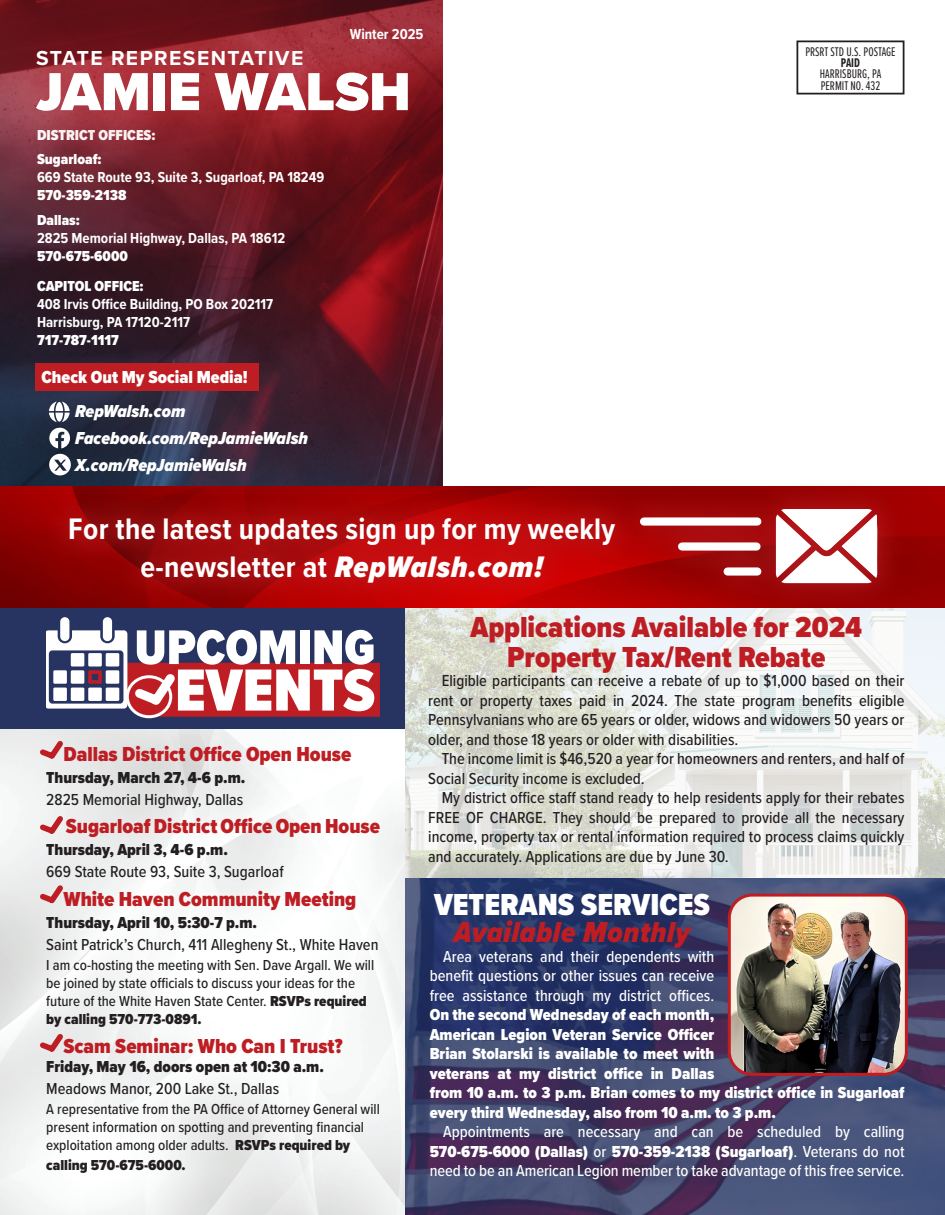
<style>
.page{position:relative;width:945px;height:1215px;background:#fff}
.page>*{position:absolute;margin:0;border:0;box-sizing:border-box;transform-origin:0 0}
.t1{font:900 61.5px "Proxima Nova Cond";color:#fff}
.t2{font:900 55.5px "Proxima Nova";color:#fff}
.t3{font:900 50.4px "Proxima Nova Cond";color:#fff}
.t4{font:900 31.5px "Proxima Nova Cond";color:#fff}
.t5{font:700 30.75px/37.7px "Proxima Nova Cond";letter-spacing:.01em;color:#fff;text-align:center}
.t6{font:900 30px/30px "Proxima Nova Cond";color:#be1e23;text-align:center}
.t7{font:italic 900 30px "Proxima Nova Cond";letter-spacing:.02em;color:#be1e23}
.t8{font:900 21px "Proxima Nova Cond";color:#be1e23}
.t9{font:700 21px "Proxima Nova";letter-spacing:.07em;color:#fff}
.t10{font:italic 900 18px "Proxima Nova Cond";color:#fff}
.t11{font:900 18px "Proxima Nova Cond";color:#fff}
.t12{font:500 16.5px/19.5px "Proxima Nova Cond";color:#231f20;text-align:justify}
.t13{font:900 16.5px/19.5px "Proxima Nova Cond";color:#fff}
.t14{font:500 16.5px/19.5px "Proxima Nova Cond";letter-spacing:-.005em;color:#fff;text-align:justify}
.t15{font:900 16.5px "Proxima Nova Cond";color:#231f20}
.t16{font:500 15px/18px "Proxima Nova Cond";color:#231f20}
.t17{font:700 15px/18px "Proxima Nova Cond";color:#fff}
.t18{font:900 15px "Proxima Nova Cond";color:#231f20}
.t19{font:900 15px "Proxima Nova Cond";color:#fff}
.Body_text{font:13.05px "Proxima Nova Ex Cn";color:#231f20;scale:.95 1}
.Body_text-2{font:700 13.05px "Proxima Nova Ex Cn";color:#231f20;scale:.95 1}
.s1{font-weight:900}
.s2{font-weight:900;font-style:italic}
.s3{font-weight:500}
</style>
<div class="page">
<img style="left:405px;top:608px;width:540px;height:270px">
<svg style="left:405px;top:878px;width:540px;height:337px"></svg>
<div style="left:0;top:607px;width:405px;height:123px;background:#273462"></div>
<img style="left:0;top:0;width:442px;height:486px">
<img style="left:0;top:486px;width:945px;height:122px">
<div style="left:41px;top:489px;width:602px;height:121px;background:#be1e23;opacity:.75"></div>
<div style="left:796px;top:41px;width:108px;height:54px;border:2px solid #231f20"></div>
<div style="left:0;top:6px;width:453px;height:150px;background:#be1e23;opacity:.75"></div>
<div style="left:401px;top:864px;width:532px;height:342px;background:#273462;opacity:.75"></div>
<img style="left:729px;top:895px;width:177px;height:179px">
<div style="left:728px;top:894px;width:180px;height:182px;border:3px solid #be1e23;border-radius:23px"></div>
<div style="left:36px;top:363px;width:223px;height:28px;background:#be1e23"></div>
<svg style="left:49px;top:454px;width:22px;height:21px"></svg>
<svg style="left:49px;top:401px;width:21px;height:21px"></svg>
<svg style="left:49px;top:428px;width:21px;height:20px"></svg>
<div style="left:60px;top:617px;width:9px;height:24px;background:#fff;border-radius:5px"></div>
<div style="left:103px;top:617px;width:9px;height:24px;background:#fff;border-radius:5px"></div>
<svg style="left:46px;top:630px;width:334px;height:87px"></svg>
<div style="left:126px;top:675px;width:46px;height:43px;border:3px solid #fff;border-radius:50%"></div>
<div style="left:612px;top:480px;width:295px;height:133px;background:#be1e23;opacity:.75"></div>
<svg style="left:776px;top:509px;width:102px;height:74px"></svg>
<div style="left:644px;top:517px;width:113px;height:9px;background:#fff"></div>
<div style="left:682px;top:542px;width:75px;height:9px;background:#fff"></div>
<div style="left:728px;top:567px;width:29px;height:9px;background:#fff"></div>
<svg style="left:35px;top:736px;width:33px;height:28px"></svg>
<svg style="left:35px;top:811px;width:33px;height:28px"></svg>
<svg style="left:35px;top:880px;width:33px;height:28px"></svg>
<svg style="left:35px;top:1029px;width:33px;height:28px"></svg>
<p class="t17" style="left:350px;top:25px;width:75px">Winter 2025</p>
<p class="t9" style="left:36px;top:42px;width:269px">STATE REPRESENTATIVE</p>
<p class="t2" style="left:36px;top:50px;width:376px">JAMIE WALSH</p>
<p class="t19" style="left:37px;top:124px;width:120px">DISTRICT OFFICES:</p>
<p class="t17" style="left:37px;top:150px;width:289px"><span class="s1">Sugarloaf:<br></span>669 State Route 93, Suite 3, Sugarloaf, PA 18249<br><span class="s1">570-359-2138</span></p>
<p class="t17" style="left:37px;top:211px;width:250px"><span class="s1">Dallas:<br></span>2825 Memorial Highway, Dallas, PA 18612<br><span class="s1">570-675-6000</span></p>
<p class="t17" style="left:37px;top:277px;width:238px"><span class="s1">CAPITOL OFFICE:<br></span>408 Irvis Office Building, PO Box 202117<br>Harrisburg, PA 17120-2117<br><span class="s1">717-787-1117</span></p>
<p class="t11" style="left:41px;top:364px;width:208px">Check Out My Social Media!</p>
<p class="t10" style="left:75px;top:398px;width:112px">RepWalsh.com</p>
<p class="t10" style="left:75px;top:425px;width:235px">Facebook.com/RepJamieWalsh</p>
<p class="t10" style="left:75px;top:452px;width:173px">X.com/RepJamieWalsh</p>
<p class="t5" style="left:68px;top:509px;width:549px">For the latest updates sign up for my weekly e-newsletter at <span class="s2">RepWalsh.com!</span></p>
<p class="Body_text" style="left:805px;top:42px;width:97px">PRSRT STD U.S. POSTAGE</p>
<p class="Body_text-2" style="left:841px;top:53px;width:22px">PAID</p>
<p class="Body_text" style="left:820px;top:65px;width:66px">HARRISBURG, PA</p>
<p class="Body_text" style="left:821px;top:76px;width:64px">PERMIT NO. 432</p>
<p class="t3" style="left:134px;top:610px;width:242px">UPCOMING</p>
<p class="t1" style="left:175px;top:645px;width:202px">EVENTS</p>
<p class="t8" style="left:64px;top:739px;width:289px">Dallas District Office Open House</p>
<p class="t15" style="left:46px;top:765px;width:201px">Thursday, March 27, 4-6 p.m.</p>
<p class="t12" style="left:46px;top:789px;width:199px">2825 Memorial Highway, Dallas</p>
<p class="t8" style="left:66px;top:811px;width:316px">Sugarloaf District Office Open House</p>
<p class="t15" style="left:46px;top:838px;width:183px">Thursday, April 3, 4-6 p.m.</p>
<p class="t12" style="left:46px;top:861px;width:239px">669 State Route 93, Suite 3, Sugarloaf</p>
<p class="t8" style="left:64px;top:883px;width:294px">White Haven Community Meeting</p>
<p class="t15" style="left:46px;top:910px;width:212px">Thursday, April 10, 5:30-7 p.m.</p>
<p class="t12" style="left:46px;top:934px;width:334px">Saint Patrick’s Church, 411 Allegheny St., White Haven</p>
<p class="t16" style="left:46px;top:956px;width:329px">I am co-hosting the meeting with Sen. Dave Argall. We will be joined by state officials to discuss your ideas for the future of the White Haven State Center. <span class="s1">RSVPs required by calling 570-773-0891.</span></p>
<p class="t8" style="left:64px;top:1030px;width:281px">Scam Seminar: Who Can I Trust?</p>
<p class="t15" style="left:46px;top:1054px;width:279px">Friday, May 16, doors open at 10:30 a.m.</p>
<p class="t12" style="left:46px;top:1078px;width:234px">Meadows Manor, 200 Lake St., Dallas</p>
<p class="t16" style="left:46px;top:1100px;width:335px">A representative from the PA Office of Attorney General will present information on spotting and preventing financial exploitation among older adults. <span class="s1">RSVPs required by</span></p>
<p class="t18" style="left:46px;top:1154px;width:141px">calling 570-675-6000.</p>
<p class="t6" style="left:470px;top:611px;width:393px">Applications Available for 2024<br>Property Tax/Rent Rebate</p>
<p class="t12" style="left:428px;top:670px;width:478px;text-indent:14px">Eligible participants can receive a rebate of up to $1,000 based on their rent or property taxes paid in 2024. The state program benefits eligible Pennsylvanians who are 65 years or older, widows and widowers 50 years or older, and those 18 years or older with disabilities.</p>
<p class="t12" style="left:428px;top:748px;width:478px;text-indent:14px">The income limit is $46,520 a year for homeowners and renters, and half of<br>Social Security income is excluded.</p>
<p class="t12" style="left:428px;top:787px;width:478px;text-indent:14px">My district office staff stand ready to help residents apply for their rebates FREE OF CHARGE. They should be prepared to provide all the necessary income, property tax or rental information required to process claims quickly and accurately. Applications are due by June 30.</p>
<p class="t4" style="left:434px;top:882px;width:277px">VETERANS SERVICES</p>
<p class="t7" style="left:454px;top:910px;width:238px">Available Monthly</p>
<p class="t13" style="left:430px;top:946px;width:476px;text-indent:14px"><span class="s3">Area veterans and their dependents with<br>benefit questions or other issues can receive<br>free assistance through my district offices.<br></span>On the second Wednesday of each month,<br>American Legion Veteran Service Officer<br>Brian Stolarski is available to meet with<br>veterans at my district office in Dallas<br>from 10 a.m. to 3 p.m. Brian comes to my district office in Sugarloaf every third Wednesday, also from 10 a.m. to 3 p.m.</p>
<p class="t14" style="left:430px;top:1122px;width:476px;text-indent:14px">Appointments are necessary and can be scheduled by calling <span class="s1">570-675-6000 (Dallas)</span> or <span class="s1">570-359-2138 (Sugarloaf)</span>. Veterans do not need to be an American Legion member to take advantage of this free service.</p>
</div>
